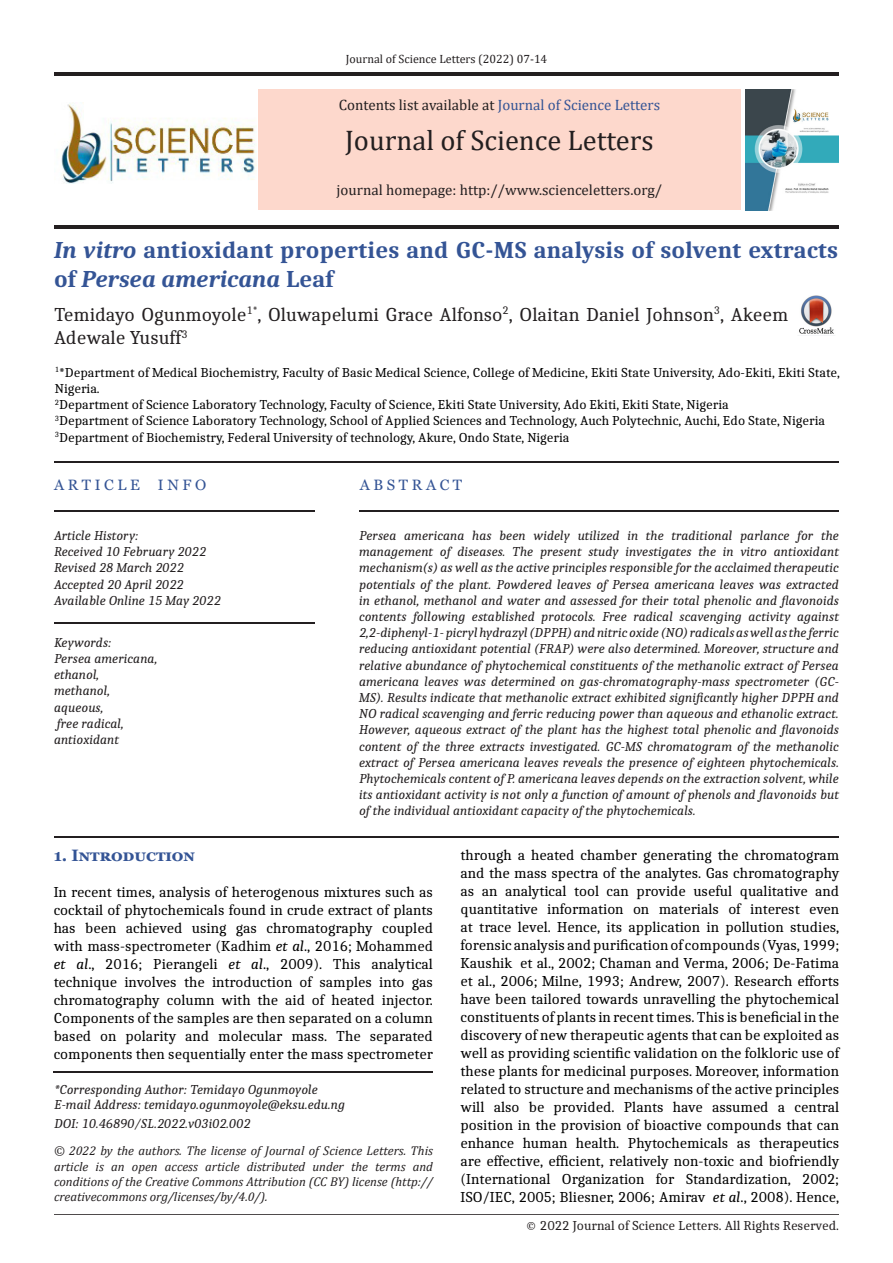
<style>
.page{position:relative;width:893px;height:1263px;background:#fff}
.page>*{position:absolute;margin:0;border:0;box-sizing:border-box;transform-origin:0 0}
.t1{font:28.5px "Cambria";color:#231f20}
.t2{font:700 24px/28.8px "Caladea";letter-spacing:.01em;color:#345495}
.t3{font:19.5px/23.4px "Caladea";color:#231f20}
.t4{font:700 16.5px "Georgia";color:#345495}
.t5{font:15px/18px "Caladea";color:#000;text-align:justify}
.t6{font:15px "Cambria";color:#231f20}
.t7{font:15px "Georgia";color:#345495}
.t8{font:italic 13.5px/16.2px "Caladea";color:#231f20;text-align:justify}
.t9{font:13.5px/16.2px "Caladea";color:#000}
.t10{font:13.5px "Caladea";color:#231f20}
.t11{font:italic 12.75px/15.3px "Cambria";color:#231f20;text-align:justify}
.t12{font:12px "Cambria";color:#231f20}
.s1{color:#345495}
.s2{font-style:italic}
</style>
<div class="page">
<hr style="left:54px;top:1214px;width:785px;height:1px;background:#231f20">
<img style="left:745px;top:90px;width:93px;height:120px">
<hr style="left:54px;top:225px;width:785px;height:4px;background:#231f20">
<hr style="left:54px;top:72px;width:785px;height:4px;background:#231f20">
<div style="left:258px;top:90px;width:483px;height:120px;background:#fdd8cc"></div>
<img style="left:61px;top:102px;width:195px;height:81px">
<hr style="left:54px;top:461px;width:785px;height:2px;background:#231f20">
<hr style="left:54px;top:510px;width:260px;height:2px;background:#231f20">
<hr style="left:360px;top:510px;width:479px;height:2px;background:#231f20">
<img style="left:799px;top:296px;width:35px;height:38px">
<hr style="left:54px;top:836px;width:785px;height:1px;background:#231f20">
<hr style="left:54px;top:1071px;width:379px;height:1px;background:#231f20">
<hr style="left:54px;top:622px;width:260px;height:2px;background:#231f20">
<p class="t12" style="left:346px;top:52px;width:203px">Journal of Science Letters (2022) 07-14</p>
<p class="t6" style="left:339px;top:96px;width:323px">Contents list available at <span class="s1">Journal of Science Letters</span></p>
<p class="t1" style="left:345px;top:124px;width:310px">Journal of Science Letters</p>
<p class="t6" style="left:337px;top:181px;width:327px">journal homepage: http://www.scienceletters.org/</p>
<p class="t2" style="left:54px;top:235px;width:786px"><span class="s2">In vitro</span> antioxidant properties and GC-MS analysis of solvent extracts of <span class="s2">Persea americana</span> Leaf</p>
<p class="t3" style="left:54px;top:302px;width:736px">Temidayo Ogunmoyole<sup>1*</sup>, Oluwapelumi Grace Alfonso<sup>2</sup>, Olaitan Daniel Johnson<sup>3</sup>, Akeem<br>Adewale Yusuff<sup>3</sup></p>
<p class="t9" style="left:55px;top:364px;width:786px"><sup>1</sup>*Department of Medical Biochemistry, Faculty of Basic Medical Science, College of Medicine, Ekiti State University, Ado-Ekiti, Ekiti State,<br>Nigeria.</p>
<p class="t9" style="left:55px;top:396px;width:675px"><sup>2</sup>Department of Science Laboratory Technology, Faculty of Science, Ekiti State University, Ado Ekiti, Ekiti State, Nigeria</p>
<p class="t9" style="left:55px;top:412px;width:772px"><sup>3</sup>Department of Science Laboratory Technology, School of Applied Sciences and Technology, Auch Polytechnic, Auchi, Edo State, Nigeria</p>
<p class="t9" style="left:55px;top:429px;width:516px"><sup>3</sup>Department of Biochemistry, Federal University of technology, Akure, Ondo State, Nigeria</p>
<p class="t7" style="left:54px;top:476px;width:154px">A R T I C L E I N F O</p>
<p class="t7" style="left:360px;top:476px;width:104px">A B S T R A C T</p>
<p class="t8" style="left:54px;top:527px;width:86px">Article History:</p>
<p class="t8" style="left:54px;top:543px;width:154px">Received 10 February 2022</p>
<p class="t8" style="left:54px;top:559px;width:131px">Revised 28 March 2022</p>
<p class="t8" style="left:54px;top:576px;width:131px">Accepted 20 April 2022</p>
<p class="t8" style="left:54px;top:592px;width:168px">Available Online 15 May 2022</p>
<p class="t8" style="left:54px;top:634px;width:59px">Keywords:</p>
<p class="t8" style="left:54px;top:650px;width:105px">Persea americana,</p>
<p class="t8" style="left:54px;top:666px;width:47px">ethanol,</p>
<p class="t8" style="left:54px;top:682px;width:58px">methanol,</p>
<p class="t8" style="left:54px;top:699px;width:51px">aqueous,</p>
<p class="t8" style="left:57px;top:715px;width:68px">free radical,</p>
<p class="t8" style="left:54px;top:731px;width:67px">antioxidant</p>
<p class="t8" style="left:359px;top:527px;width:481px">Persea americana has been widely utilized in the traditional parlance for the management of diseases. The present study investigates the in vitro antioxidant mechanism(s) as well as the active principles responsible for the acclaimed therapeutic potentials of the plant. Powdered leaves of Persea americana leaves was extracted in ethanol, methanol and water and assessed for their total phenolic and flavonoids contents following established protocols. Free radical scavenging activity against 2,2-diphenyl-1- picryl hydrazyl (DPPH) and nitric oxide (NO) radicals as well as the ferric reducing antioxidant potential (FRAP) were also determined. Moreover, structure and relative abundance of phytochemical constituents of the methanolic extract of Persea americana leaves was determined on gas-chromatography-mass spectrometer (GC-MS). Results indicate that methanolic extract exhibited significantly higher DPPH and NO radical scavenging and ferric reducing power than aqueous and ethanolic extract.<br>However, aqueous extract of the plant has the highest total phenolic and flavonoids content of the three extracts investigated. GC-MS chromatogram of the methanolic extract of Persea americana leaves reveals the presence of eighteen phytochemicals.<br>Phytochemicals content of P. americana leaves depends on the extraction solvent, while its antioxidant activity is not only a function of amount of phenols and flavonoids but of the individual antioxidant capacity of the phytochemicals.</p>
<p class="t4" style="left:54px;top:845px;width:143px">1. Introduction</p>
<p class="t5" style="left:54px;top:883px;width:381px">In recent times, analysis of heterogenous mixtures such as cocktail of phytochemicals found in crude extract of plants has been achieved using gas chromatography coupled with mass-spectrometer (Kadhim <span class="s2">et al</span>., 2016; Mohammed <span class="s2">et al</span>., 2016; Pierangeli <span class="s2">et al</span>., 2009). This analytical technique involves the introduction of samples into gas chromatography column with the aid of heated injector.<br>Components of the samples are then separated on a column based on polarity and molecular mass. The separated components then sequentially enter the mass spectrometer</p>
<p class="t8" style="left:54px;top:1081px;width:266px">*Corresponding Author: Temidayo Ogunmoyole</p>
<p class="t8" style="left:54px;top:1096px;width:293px">E-mail Address: temidayo.ogunmoyole@eksu.edu.ng</p>
<p class="t8" style="left:54px;top:1115px;width:198px">DOI: 10.46890/SL.2022.v03i02.002</p>
<p class="t11" style="left:54px;top:1143px;width:380px">© 2022 by the authors. The license of Journal of Science Letters. This article is an open access article distributed under the terms and conditions of the Creative Commons Attribution (CC BY) license (http:// creativecommons org/licenses/by/4.0/).</p>
<p class="t5" style="left:460px;top:846px;width:380px">through a heated chamber generating the chromatogram and the mass spectra of the analytes. Gas chromatography as an analytical tool can provide useful qualitative and quantitative information on materials of interest even at trace level. Hence, its application in pollution studies, forensic analysis and purification of compounds (Vyas, 1999; Kaushik et al., 2002; Chaman and Verma, 2006; De-Fatima et al., 2006; Milne, 1993; Andrew, 2007). Research efforts have been tailored towards unravelling the phytochemical constituents of plants in recent times. This is beneficial in the discovery of new therapeutic agents that can be exploited as well as providing scientific validation on the folkloric use of these plants for medicinal purposes. Moreover, information related to structure and mechanisms of the active principles will also be provided. Plants have assumed a central position in the provision of bioactive compounds that can enhance human health. Phytochemicals as therapeutics are effective, efficient, relatively non-toxic and biofriendly (International Organization for Standardization, 2002; ISO/IEC, 2005; Bliesner, 2006; Amirav <span class="s2">et al</span>., 2008). Hence,</p>
<p class="t10" style="left:525px;top:1217px;width:315px">© 2022 Journal of Science Letters. All Rights Reserved.</p>
</div>
